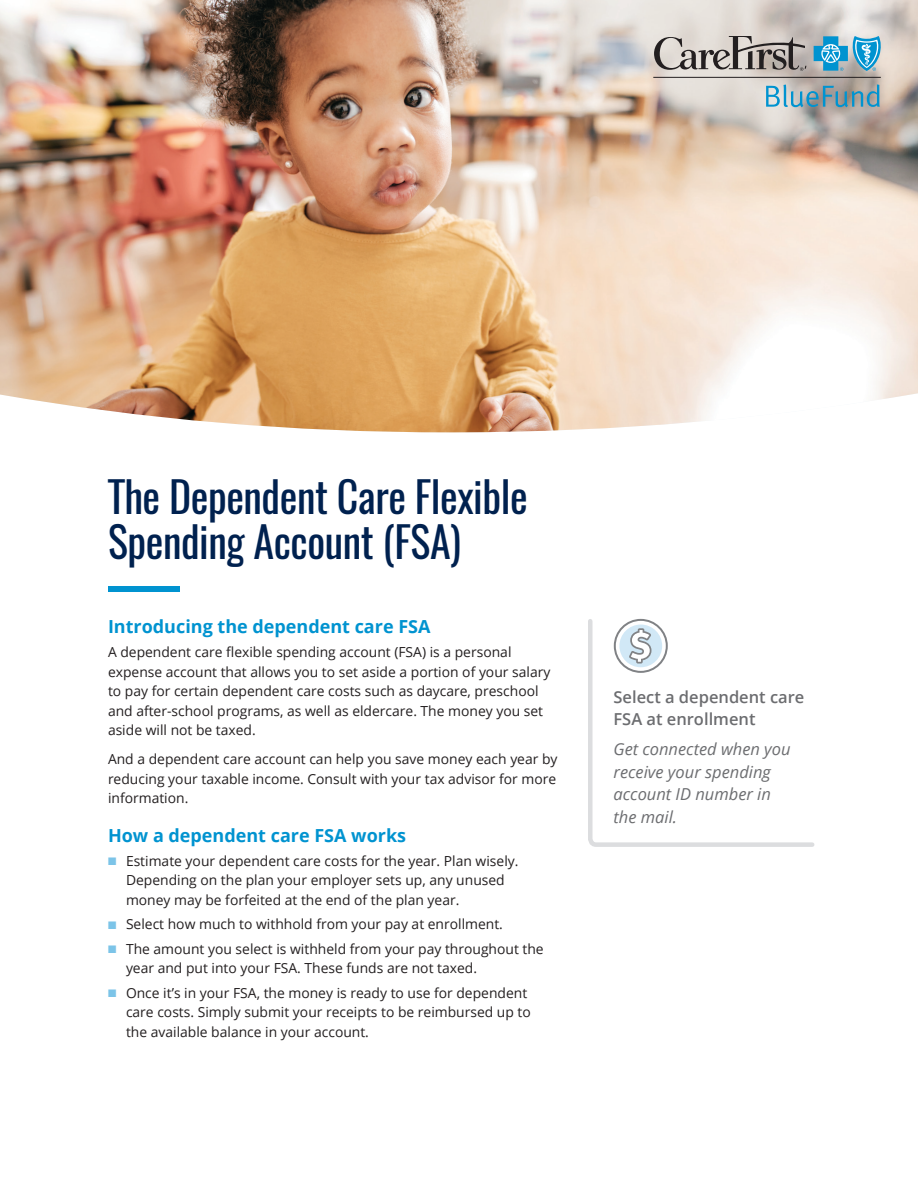
<style>
.page{position:relative;width:918px;height:1188px;background:#fff}
.page>*{position:absolute;margin:0;border:0;box-sizing:border-box;transform-origin:0 0}
.FLI-H1_Header_Subhea{font:42px/45px "Oswald";letter-spacing:-.01em;color:#00214f}
.FLI-H2_Header{font:700 18px "Open Sans";color:#0093d0}
.FLI-Caption{font:italic 16.5px/22.5px "Open Sans";color:#6c6d70}
.FLI-Caption-2{font:600 16.5px/22.5px "Open Sans";color:#6c6d70}
.FLI-BodyText{font:13.8px/19.5px "Open Sans";color:#231f20}
.s1{color:#7cc4e8}
</style>
<div class="page">
<img style="left:0;top:0;width:918px;height:432px">
<svg style="left:814px;top:36px;width:68px;height:35px;background:#6bb3d1"></svg>
<svg style="left:654px;top:36px;width:152px;height:35px;background:#a7a09c"></svg>
<hr style="left:653px;top:77px;width:228px;height:1px;background:#231f20">
<svg style="left:766px;top:84px;width:114px;height:23px;background:#85a7b4"></svg>
<div style="left:108px;top:586px;width:72px;height:6px;background:#0093d0"></div>
<svg style="left:588px;top:618px;width:227px;height:229px"></svg>
<p class="FLI-H1_Header_Subhea" style="left:108px;top:474px;width:421px">The Dependent Care Flexible<br>Spending Account (FSA)</p>
<p class="FLI-H2_Header" style="left:108px;top:613px;width:324px">Introducing the dependent care FSA</p>
<p class="FLI-BodyText" style="left:108px;top:642px;width:444px">A dependent care flexible spending account (FSA) is a personal expense account that allows you to set aside a portion of your salary to pay for certain dependent care costs such as daycare, preschool and after-school programs, as well as eldercare. The money you set aside will not be taxed.</p>
<p class="FLI-BodyText" style="left:108px;top:749px;width:451px;text-align:justify">And a dependent care account can help you save money each year by reducing your taxable income. Consult with your tax advisor for more information.</p>
<p class="FLI-H2_Header" style="left:108px;top:822px;width:300px">How a dependent care FSA works</p>
<p class="FLI-BodyText" style="left:126px;top:851px;width:394px;text-indent:-18px"><span class="s1">■</span> Estimate your dependent care costs for the year. Plan wisely.<br>Depending on the plan your employer sets up, any unused money may be forfeited at the end of the plan year.</p>
<p class="FLI-BodyText" style="left:108px;top:914px;width:397px"><span class="s1">■</span> Select how much to withhold from your pay at enrollment.</p>
<p class="FLI-BodyText" style="left:126px;top:939px;width:419px;text-indent:-18px"><span class="s1">■</span> The amount you select is withheld from your pay throughout the year and put into your FSA. These funds are not taxed.</p>
<p class="FLI-BodyText" style="left:126px;top:982px;width:406px;text-indent:-18px"><span class="s1">■</span> Once it’s in your FSA, the money is ready to use for dependent care costs. Simply submit your receipts to be reimbursed up to the available balance in your account.</p>
<p class="FLI-Caption-2" style="left:614px;top:685px;width:192px">Select a dependent care<br>FSA at enrollment</p>
<p class="FLI-Caption" style="left:614px;top:737px;width:179px">Get connected when you receive your spending account ID number in the mail.</p>
</div>
